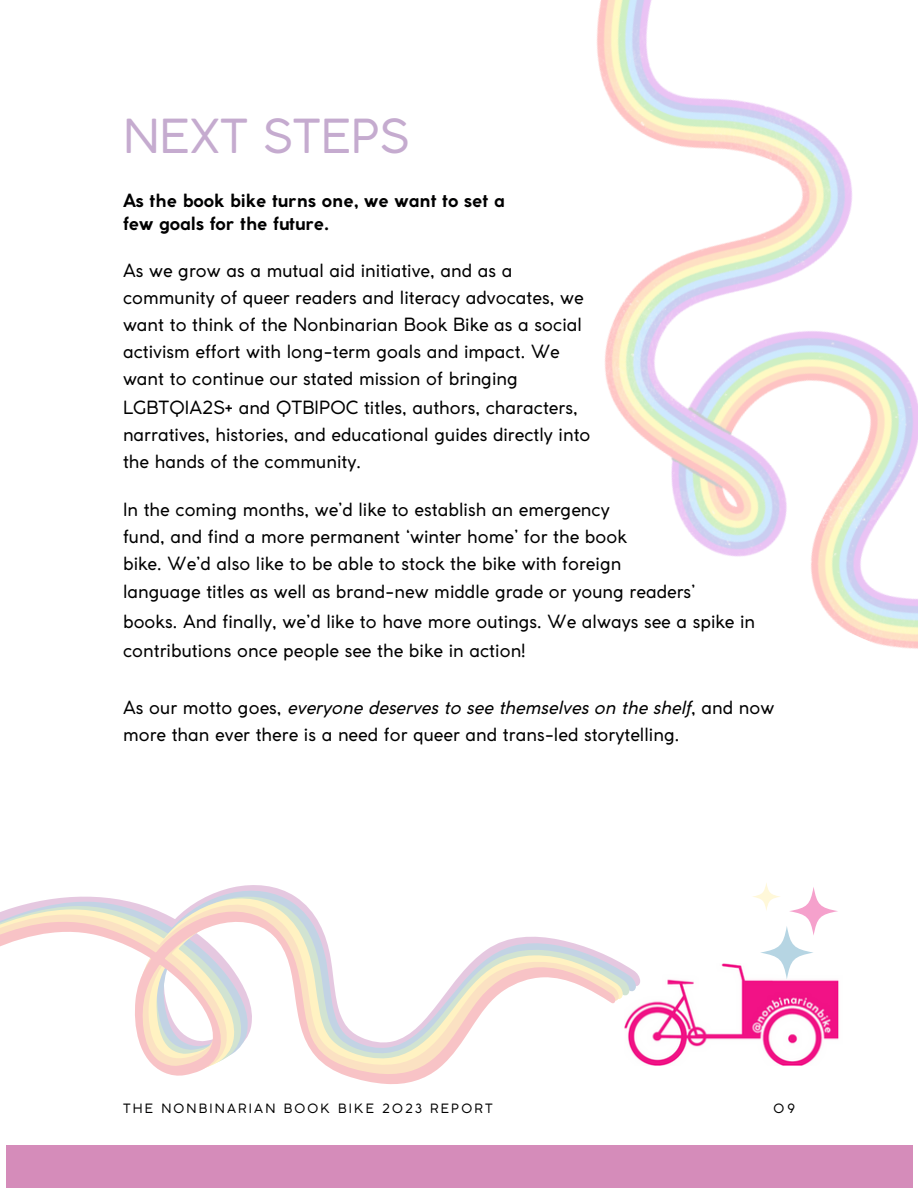
<style>
.page{position:relative;width:918px;height:1188px;background:#fff}
.page>*{position:absolute;margin:0;border:0;box-sizing:border-box;transform-origin:0 0}
.t1{font:46.35px "Coco Gothic";color:#c5abcf}
.t2{font:18px/27px "Coco Gothic";color:#000}
.t3{font:700 18px/22.5px "Coco Gothic";color:#000001}
.t4{font:12.75px "Coco Gothic";letter-spacing:.17em;color:#000001}
.s1{font-style:italic}
</style>
<div class="page">
<div style="left:6px;top:1145px;width:906px;height:43px;background:#d58cba"></div>
<img style="left:646px;top:964px;width:193px;height:102px">
<svg style="left:0;top:885px;width:619px;height:199px"></svg>
<img style="left:596px;top:0;width:322px;height:649px">
<svg style="left:752px;top:882px;width:29px;height:29px"></svg>
<svg style="left:789px;top:887px;width:49px;height:49px"></svg>
<svg style="left:760px;top:926px;width:54px;height:53px"></svg>
<p class="t1" style="left:123px;top:119px;width:288px">NEXT STEPS</p>
<p class="t3" style="left:123px;top:191px;width:383px">As the book bike turns one, we want to set a few goals for the future.</p>
<p class="t2" style="left:123px;top:259px;width:462px">As we grow as a mutual aid initiative, and as a community of queer readers and literacy advocates, we want to think of the Nonbinarian Book Bike as a social activism effort with long-term goals and impact. We want to continue our stated mission of bringing</p>
<p class="t2" style="left:123px;top:396px;width:469px">LGBTQIA2S+ and QTBIPOC titles, authors, characters, narratives, histories, and educational guides directly into the hands of the community.</p>
<p class="t2" style="left:123px;top:497px;width:505px">In the coming months, we’d like to establish an emergency fund, and find a more permanent ‘winter home’ for the book bike. We’d also like to be able to stock the bike with foreign</p>
<p class="t2" style="left:123px;top:580px;width:574px">language titles as well as brand-new middle grade or young readers’</p>
<p class="t2" style="left:123px;top:608px;width:634px;line-height:29.2px">books. And finally, we’d like to have more outings. We always see a spike in contributions once people see the bike in action!</p>
<p class="t2" style="left:123px;top:696px;width:653px">As our motto goes, <span class="s1">everyone deserves to see themselves on the shelf</span>, and now more than ever there is a need for queer and trans-led storytelling.</p>
<p class="t4" style="left:123px;top:1104px;width:371px">THE NONBINARIAN BOOK BIKE 2023 REPORT</p>
<p class="t4" style="left:773px;top:1104px;width:23px">09</p>
</div>
